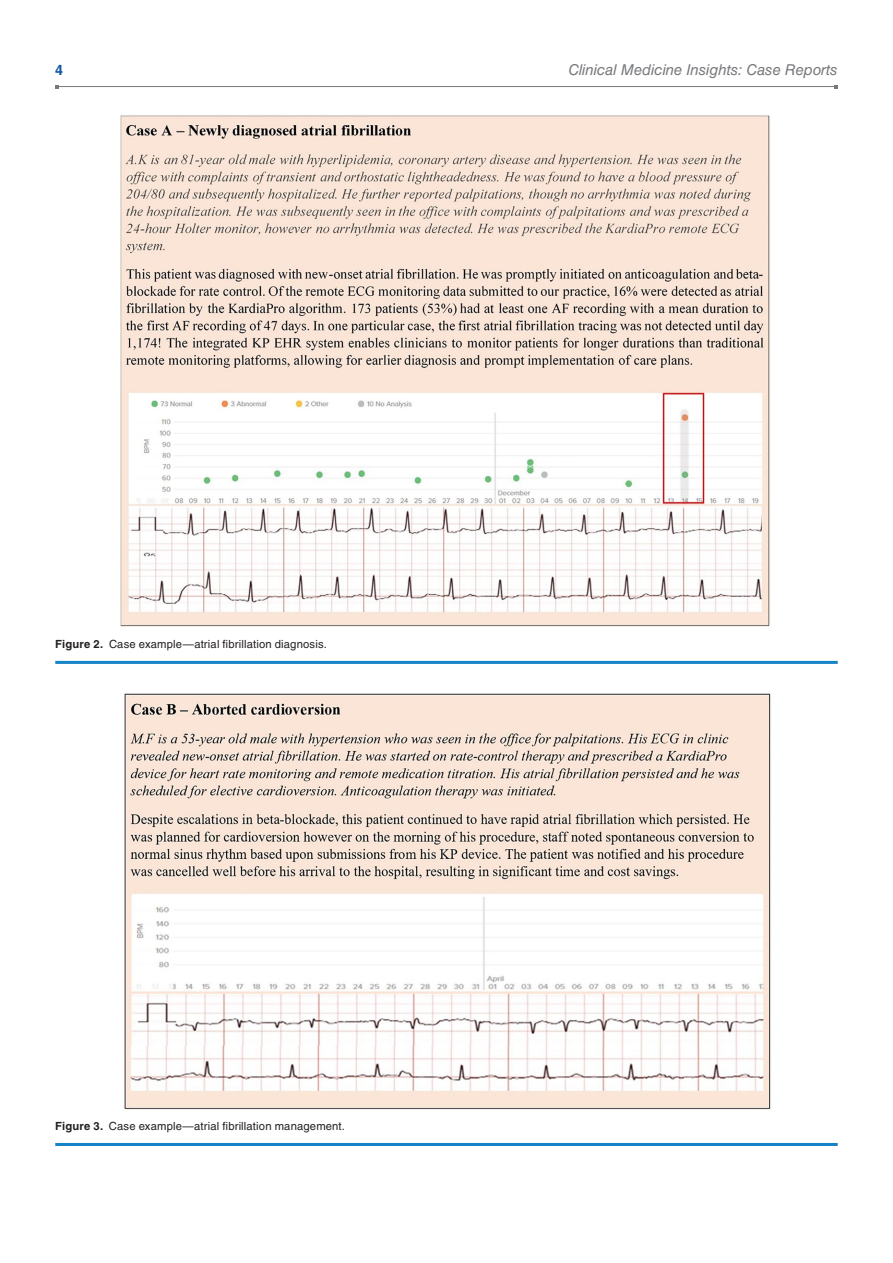
<style>
.page{position:relative;width:893px;height:1263px;background:#fff}
.page>*{position:absolute;margin:0;border:0;box-sizing:border-box;transform-origin:0 0}
.t1{font:italic 15px "Helvetica LT Std";letter-spacing:-.005em;color:#76787b}
.t2{font:700 14.25px "Helvetica LT Std";color:#1055a4}
.t3{font:11.25px "Helvetica LT Std";letter-spacing:.015em;color:#231f20}
.s1{font-weight:700}
</style>
<div class="page">
<hr style="left:57px;top:86px;width:779px;height:1px;background:#76787b">
<hr style="left:55px;top:1143px;width:783px;height:3px;background:#1582c5">
<img style="left:124px;top:693px;width:647px;height:417px">
<hr style="left:55px;top:661px;width:783px;height:3px;background:#1582c5">
<img style="left:120px;top:115px;width:650px;height:512px">
<p class="t2" style="left:55px;top:61px;width:9px">4</p>
<h1 class="t1" style="left:568px;top:61px;width:271px">Clinical Medicine Insights: Case Reports</h1>
<p class="t3" style="left:55px;top:638px;width:273px"><span class="s1">Figure 2.</span> Case example—atrial fibrillation diagnosis.</p>
<p class="t3" style="left:55px;top:1120px;width:291px"><span class="s1">Figure 3.</span> Case example—atrial fibrillation management.</p>
</div>
